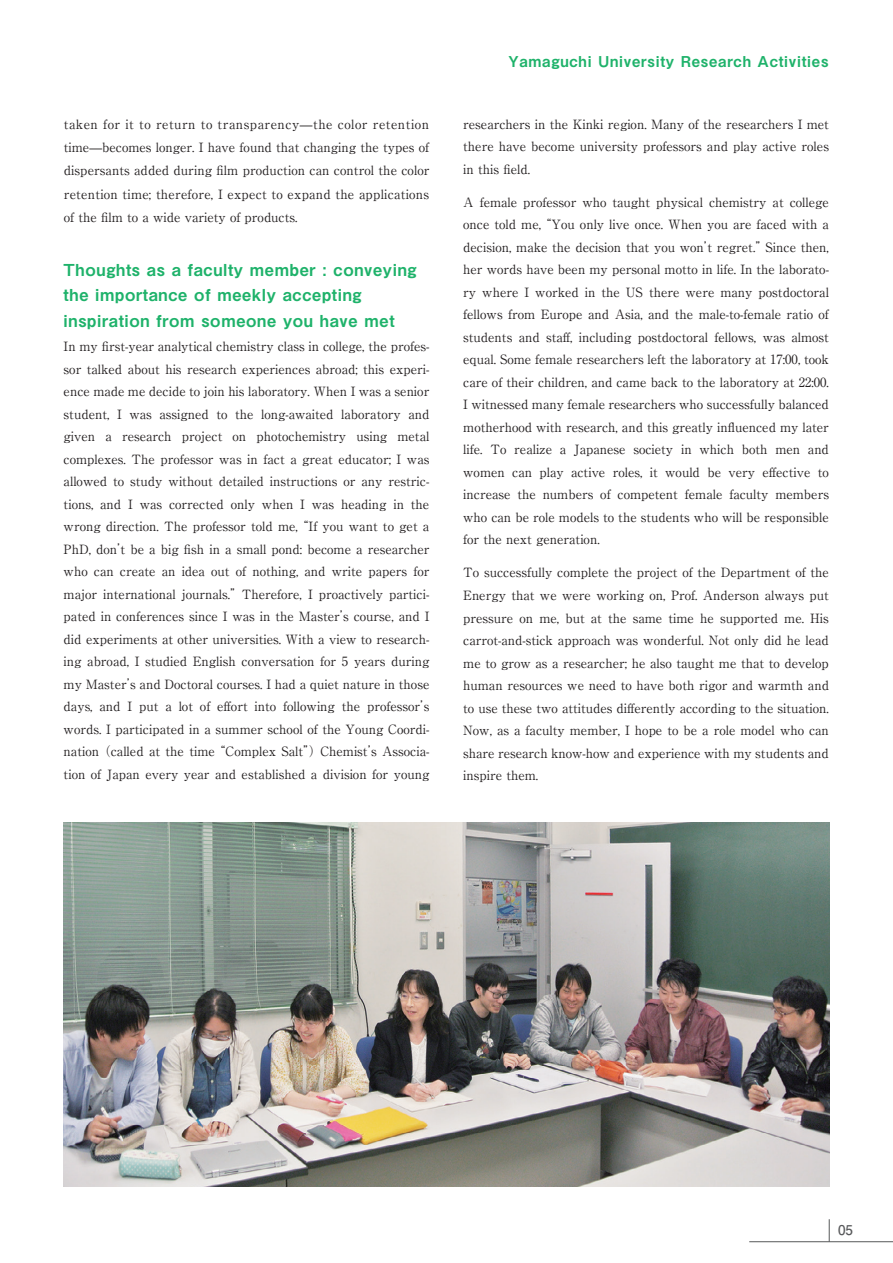
<style>
.page{position:relative;width:893px;height:1263px;background:#fff}
.page>*{position:absolute;margin:0;border:0;box-sizing:border-box;transform-origin:0 0}
.t1{font:16.5px/25.5px "Midashi Go Pro MB31";letter-spacing:.04em;color:#1eb26a}
.t2{font:15px "Midashi Go Pro MB31";letter-spacing:.05em;color:#1eb26a}
.t3{font:700 13.5px "Futo Go B101 Pro";color:#57585a}
.t4{font:12.75px/22.5px "Ryumin Pro";color:#231f20;text-align:justify}
</style>
<div class="page">
<img style="left:64px;top:822px;width:765px;height:364px">
<hr style="left:749px;top:1241px;width:144px;height:1px;background:#57585a">
<svg style="left:829px;top:1219px;width:1px;height:23px"></svg>
<p class="t4" style="left:64px;top:111px;width:367px;line-height:23.2px">taken for it to return to transparency̶the color retention time̶becomes longer. I have found that changing the types of dispersants added during film production can control the color retention time; therefore, I expect to expand the applications of the film to a wide variety of products.</p>
<p class="t1" style="left:64px;top:255px;width:355px">Thoughts as a faculty member : conveying the importance of meekly accepting inspiration from someone you have met</p>
<p class="t4" style="left:64px;top:334px;width:371px;text-align:left">In my first-year analytical chemistry class in college, the profes&shy;sor talked about his research experiences abroad; this experi&shy;ence made me decide to join his laboratory. When I was a senior student, I was assigned to the long-awaited laboratory and given a research project on photochemistry using metal complexes. The professor was in fact a great educator; I was allowed to study without detailed instructions or any restric&shy;tions, and I was corrected only when I was heading in the wrong direction. The professor told me, “If you want to get a PhD, don’t be a big fish in a small pond: become a researcher who can create an idea out of nothing, and write papers for major international journals.”Therefore, I proactively partici&shy;pated in conferences since I was in the Master’s course, and I did experiments at other universities. With a view to research&shy;ing abroad, I studied English conversation for 5 years during my Master’s and Doctoral courses. I had a quiet nature in those days, and I put a lot of effort into following the professor’s words. I participated in a summer school of the Young Coordi&shy;nation （called at the time “Complex Salt”）Chemist’s Associa&shy;tion of Japan every year and established a division for young</p>
<p class="t2" style="left:508px;top:49px;width:322px">Yamaguchi University Research Activities</p>
<p class="t4" style="left:463px;top:112px;width:367px">researchers in the Kinki region. Many of the researchers I met there have become university professors and play active roles in this field.</p>
<p class="t4" style="left:463px;top:190px;width:367px">A female professor who taught physical chemistry at college once told me, “You only live once. When you are faced with a decision, make the decision that you won’t regret.”Since then, her words have been my personal motto in life. In the laborato&shy;ry where I worked in the US there were many postdoctoral fellows from Europe and Asia, and the male-to-female ratio of students and staff, including postdoctoral fellows, was almost equal. Some female researchers left the laboratory at 17:00, took care of their children, and came back to the laboratory at 22:00.<br>I witnessed many female researchers who successfully balanced motherhood with research, and this greatly influenced my later life. To realize a Japanese society in which both men and women can play active roles, it would be very effective to increase the numbers of competent female faculty members who can be role models to the students who will be responsible for the next generation.</p>
<p class="t4" style="left:463px;top:561px;width:367px">To successfully complete the project of the Department of the Energy that we were working on, Prof. Anderson always put pressure on me, but at the same time he supported me. His carrot-and-stick approach was wonderful. Not only did he lead me to grow as a researcher; he also taught me that to develop human resources we need to have both rigor and warmth and to use these two attitudes differently according to the situation.<br>Now, as a faculty member, I hope to be a role model who can share research know-how and experience with my students and inspire them.</p>
<p class="t3" style="left:838px;top:1219px;width:17px">05</p>
</div>
